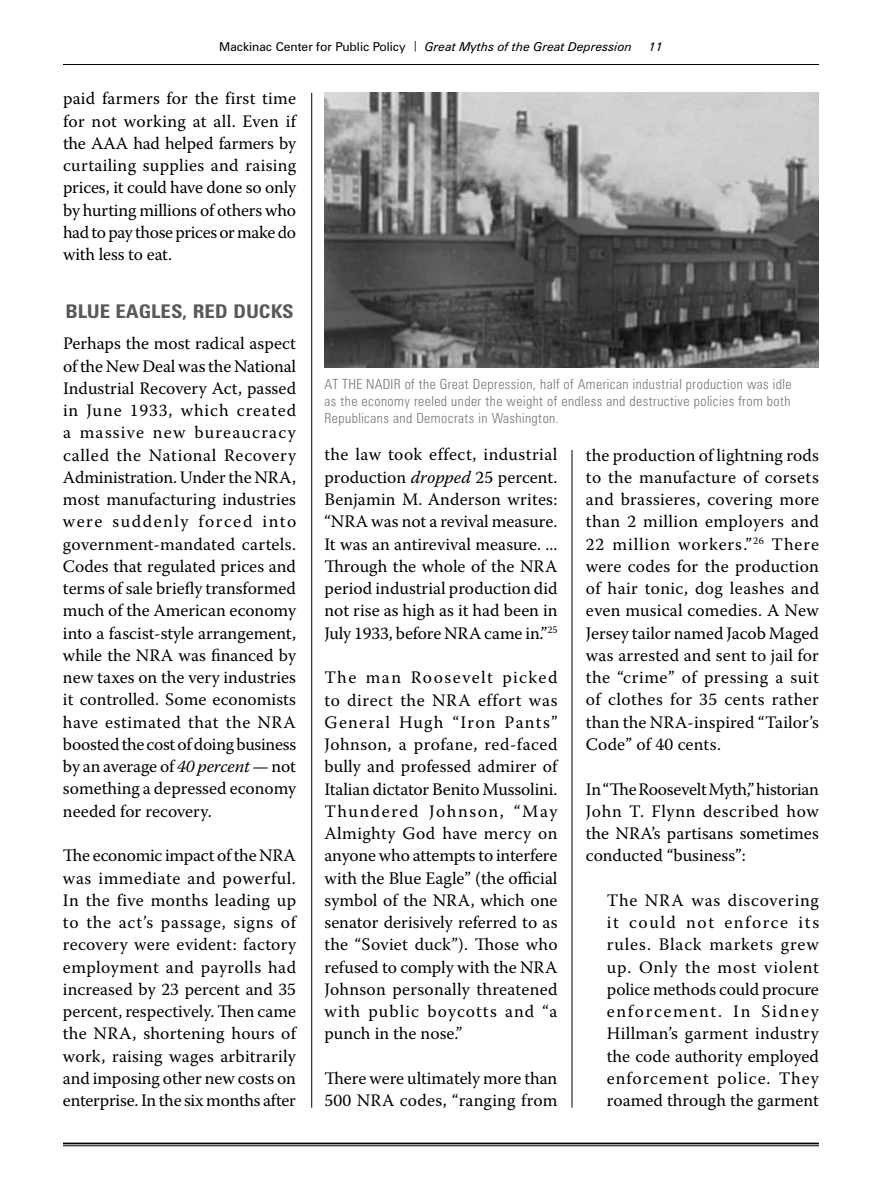
<style>
.page{position:relative;width:882px;height:1197px;background:#fff}
.page>*{position:absolute;margin:0;border:0;box-sizing:border-box;transform-origin:0 0}
.t1{font:700 condensed 18.9px "Zurich BT";color:#58595b;scale:1.11 1}
.t2{font:17.5px/22.2px "Warnock Pro";letter-spacing:.005em;color:#000;text-align:justify}
.t3{font:17.5px/22.2px "Warnock Pro";letter-spacing:.08em;color:#000}
.t4{font:300 condensed 14px/16.8px "Zurich BT";letter-spacing:.03em;color:#77787b;text-align:justify}
.t5{font:italic 12.25px "Zurich BT";color:#000}
.s1{font-style:normal}
.s2{font-style:normal;font-size:10.5px}
.s3{font-style:italic}
</style>
<div class="page">
<hr style="left:63px;top:64px;width:756px;height:1px;background:#000">
<hr style="left:63px;top:1143px;width:756px;height:1px;background:#000">
<hr style="left:63px;top:1146px;width:756px;height:1px;background:#000">
<hr style="left:311px;top:93px;width:1px;height:1015px;background:#000">
<hr style="left:572px;top:93px;width:1px;height:1015px;background:#000">
<div style="left:505px;top:76px;width:155px;height:374px;background:#fff"></div>
<img style="left:324px;top:93px;width:495px;height:274px">
<p class="t5" style="left:219px;top:39px;width:415px"><span class="s1">Mackinac Center for Public Policy</span> <span class="s2">|</span> Great Myths of the Great Depression</p>
<p class="t5" style="left:649px;top:39px;width:15px">11</p>
<p class="t2" style="left:63px;top:87px;width:235px">paid farmers for the first time for not working at all. Even if the AAA</p>
<p class="t2" style="left:63px;top:132px;width:235px;text-indent:70px">had helped farmers by curtailing supplies and raising prices, it could have done so only by hurting millions of others who had to pay those prices or make do with less to eat.</p>
<p class="t1" style="left:65px;top:300px;width:57px">BLUE EAG</p>
<p class="t1" style="left:151px;top:300px;width:130px">LES, RED DUCKS</p>
<p class="t2" style="left:63px;top:332px;width:235px">Perhaps the most radical aspect of the New Deal was the National Industrial Recovery Act, passed in June 1933, which created a massive new bureaucracy called the National Recovery Administration. Under the NRA</p>
<p class="t2" style="left:63px;top:466px;width:235px;text-indent:229px">, most manufacturing industries were suddenly forced into government-mandated cartels.<br>Codes that regulated prices and terms of sale briefly transformed much of the American economy into a fascist-style arrangement, while the NRA</p>
<p class="t2" style="left:63px;top:644px;width:235px;text-align:left;text-indent:115px">was financed by new taxes on the very industries it controlled. Some economists have estimated that the NRA boosted the cost of doing business by an average of <span class="s3">40 percent</span> — not something a depressed economy needed for recovery.</p>
<p class="t2" style="left:63px;top:844px;width:235px;text-align:left">The economic impact of the NRA was immediate and powerful.<br>In the five months leading up to the act’s passage, signs of recovery were evident: factory employment and payrolls had increased by 23 percent and 35 percent, respectively. Then came the NRA</p>
<p class="t2" style="left:63px;top:1022px;width:235px;text-indent:70px">, shortening hours of work, raising wages arbitrarily and imposing other new costs on enterprise. In the six months after</p>
<p class="t4" style="left:324px;top:376px;width:469px;text-indent:80px">of the Great Depression, half of American industrial production was idle as the economy reeled under the weight of endless and destructive policies from both Republicans and Democrats in Washington.</p>
<p class="t4" style="left:324px;top:376px;width:50px">Atthe nadir</p>
<p class="t2" style="left:324px;top:443px;width:235px">the law took effect, industrial production <span class="s3">dropped</span> 25 percent.<br>Benjamin M. Anderson writes: “NRA</p>
<p class="t2" style="left:324px;top:510px;width:235px;text-align:left;text-indent:47px">was not a revival measure.<br>It was an antirevival measure. ...<br>Through the whole of the NRA period industrial production did not rise as high as it had been in<br>July 1933, before NRA</p>
<p class="t2" style="left:484px;top:621px;width:75px">came in.”<sup>25</sup></p>
<p class="t3" style="left:324px;top:666px;width:235px">The man Roosevelt picked to direct the NRA</p>
<p class="t2" style="left:324px;top:688px;width:235px;text-indent:154px">effort was General Hugh “Iron Pants” Johnson, a profane, red-faced bully and professed admirer of Italian dictator Benito Mussolini.<br>Thundered Johnson, “May Almighty God have mercy on anyone who attempts to interfere with the Blue Eagle” (the official symbol of the NRA</p>
<p class="t2" style="left:324px;top:889px;width:235px;text-align:left;text-indent:146px">, which one senator derisively referred to as the “Soviet duck”). Those who refused to comply with the NRA<br>Johnson personally threatened with public boycotts and “a punch in the nose.”</p>
<p class="t2" style="left:324px;top:1067px;width:234px">There were ultimately more than<br>500 NRA</p>
<p class="t2" style="left:400px;top:1089px;width:159px">codes, “ranging from</p>
<p class="t2" style="left:586px;top:443px;width:235px">the production of lightning rods to the manufacture of corsets and brassieres, covering more than 2 million employers and 22 million workers.”<sup>26</sup> There were codes for the production of hair tonic, dog leashes and even musical comedies. A New Jersey tailor named Jacob Maged was arrested and sent to jail for the “crime” of pressing a suit of clothes for 35 cents rather than the NRA</p>
<p class="t2" style="left:586px;top:711px;width:235px;text-indent:102px">-inspired “Tailor’s<br>Code” of 40 cents.</p>
<p class="t2" style="left:586px;top:777px;width:235px">In “The Roosevelt Myth,” historian John T. Flynn described how the NRA</p>
<p class="t2" style="left:586px;top:822px;width:234px;text-indent:65px">’s partisans sometimes conducted “business”:</p>
<p class="t2" style="left:607px;top:889px;width:52px">The NRA</p>
<p class="t2" style="left:607px;top:889px;width:214px;text-indent:85px">was discovering it could not enforce its rules. Black markets grew up. Only the most violent police methods could procure enforcement. In Sidney Hillman’s garment industry the code authority employed enforcement police. They roamed through the garment</p>
</div>
